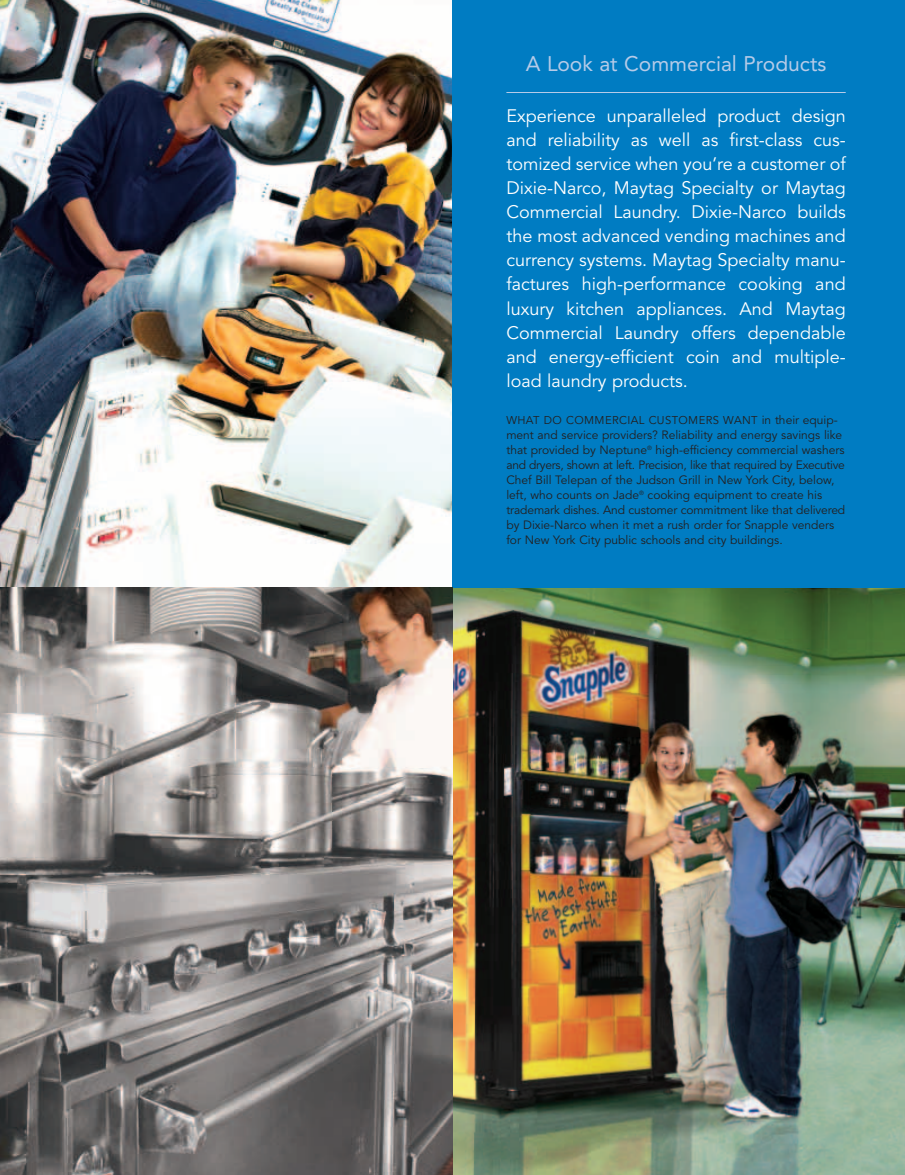
<style>
.page{position:relative;width:905px;height:1175px;background:#fff}
.page>*{position:absolute;margin:0;border:0;box-sizing:border-box;transform-origin:0 0}
.t1{font:21px "Avenir";color:#b6cbe8}
.t2{font:18px/24px "Avenir";color:#fff;text-align:justify}
.t3{font:12px/15px "Avenir";color:#231f20}
.t4{font:11.25px "Avenir";letter-spacing:.035em;color:#231f20}
.s1{font-size:12px}
</style>
<div class="page">
<img style="left:0;top:0;width:452px;height:587px">
<img style="left:452px;top:587px;width:452px;height:587px">
<div style="left:452px;top:0;width:452px;height:587px;background:#007cc2"></div>
<hr style="left:506px;top:92px;width:339px;height:1px;background:#b6cbe8">
<svg style="left:0;top:587px;width:452px;height:587px;background:#8c8886"></svg>
<h1 class="t1" style="left:526px;top:55px;width:302px">A Look at Commercial Products</h1>
<p class="t2" style="left:506px;top:106px;width:341px">Experience unparalleled product design and reliability as well as first-class cus&shy;tomized service when you’re a customer of Dixie-Narco, Maytag Specialty or Maytag Commercial Laundry. Dixie-Narco builds the most advanced vending machines and currency systems. Maytag Specialty manu&shy;factures high-performance cooking and luxury kitchen appliances. And Maytag Commercial Laundry offers dependable and energy-efficient coin and multiple&shy;load laundry products.</p>
<p class="t4" style="left:506px;top:415px;width:333px">WHAT DO COMMERCIAL CUSTOMERS WANT <span class="s1">in their equip-</span></p>
<p class="t3" style="left:506px;top:429px;width:340px">ment and service providers? Reliability and energy savings like that provided by Neptune<sup>®</sup> high-efficiency commercial washers and dryers, shown at left. Precision, like that required by Executive Chef Bill Telepan of the Judson Grill in New York City, below, left, who counts on Jade<sup>®</sup> cooking equipment to create his trademark dishes. And customer commitment like that delivered by Dixie-Narco when it met a rush order for Snapple venders for New York City public schools and city buildings.</p>
</div>
